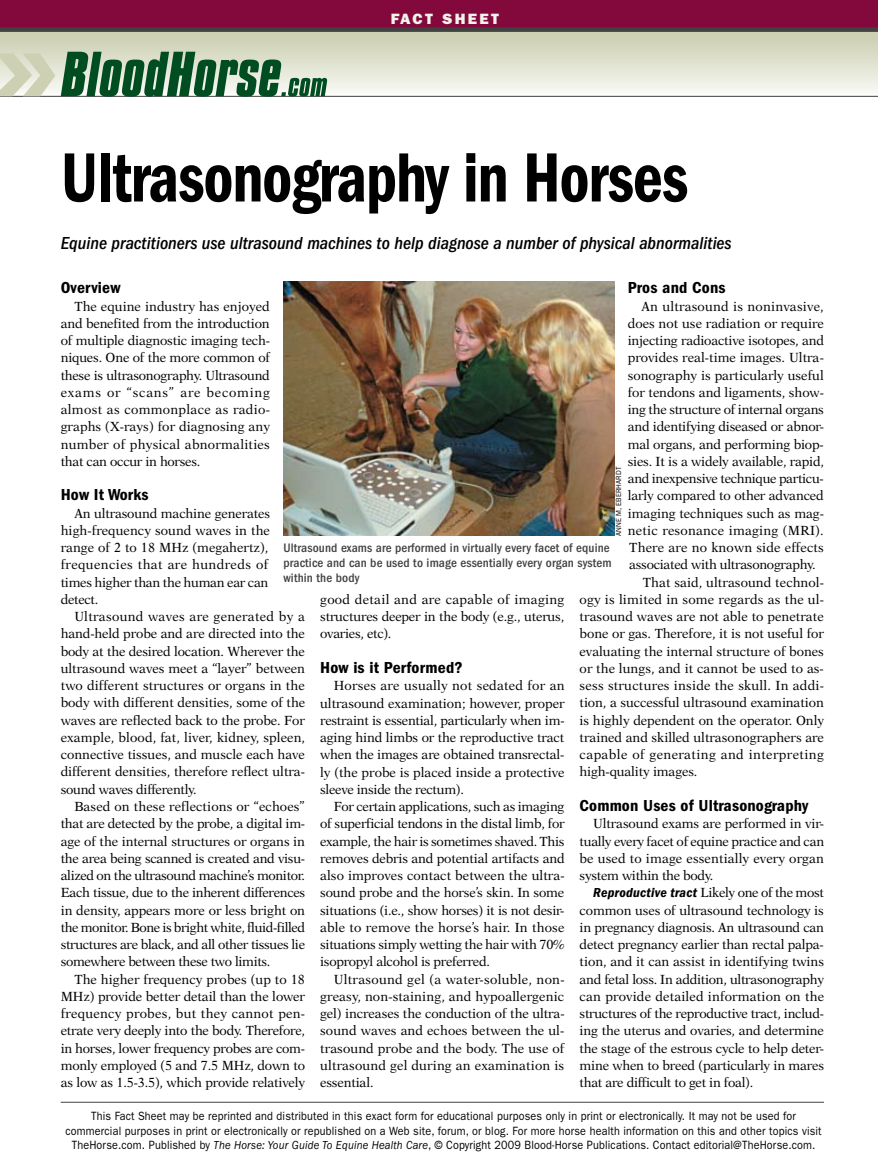
<style>
.page{position:relative;width:878px;height:1175px;background:#fff}
.page>*{position:absolute;margin:0;border:0;box-sizing:border-box;transform-origin:0 0}
.t1{font:72px "ITC Franklin Gothic Std Dm Cd";letter-spacing:-.015em;color:#000;scale:.9 1}
.t2{font:italic 500 condensed 18px "ITC Franklin Gothic Std";color:#000}
.t3{font:16.5px "ITC Franklin Gothic Std Dm Cd";letter-spacing:.01em;color:#000;scale:1.05 1}
.t4{font:15px "ITC Franklin Gothic Std Hvy";letter-spacing:.14em;color:#f2f3ea;scale:1.05 1}
.t5{font:13.35px/17.2px "New Aster LT Std";letter-spacing:-.005em;color:#000;text-align:justify;scale:.96 1}
.t6{font:13.35px "New Aster LT Std";letter-spacing:.015em;color:#000;scale:.96 1}
.t7{font:13.35px "New Aster LT Std";letter-spacing:.02em;color:#000;scale:.96 1}
.t8{font:13.35px "New Aster LT Std";letter-spacing:.03em;color:#000;scale:.96 1}
.t9{font:500 condensed 12.75px/15px "ITC Franklin Gothic Std";letter-spacing:.01em;color:#414142}
.t10{font:12px/14.4px "ITC Franklin Gothic Std";letter-spacing:.015em;color:#000;text-align:center;scale:.9 1}
.t11{font:7.5px "ITC Franklin Gothic Std";letter-spacing:.015em;color:#000;scale:.95 1}
.s1{font-family:"ITC Franklin Gothic Std Dm Cd It";font-size:13.5px}
.s2{font-style:italic}
</style>
<div class="page">
<div style="left:0;top:29px;width:878px;height:81px;background:linear-gradient(to bottom,#c8cbab,#fff)"></div>
<hr style="left:61px;top:1101px;width:763px;height:1px;background:#414142">
<div style="left:0;top:0;width:878px;height:30px;background:#83093d"></div>
<div style="left:0;top:27px;width:878px;height:5px;background:#414142"></div>
<hr style="left:0;top:96px;width:878px;height:1px;background:#414142">
<svg style="left:0;top:53px;width:55px;height:43px;background:#d8dac4"></svg>
<svg style="left:61px;top:52px;width:266px;height:45px;background:#638e70"></svg>
<img style="left:283px;top:281px;width:331px;height:254px">
<p class="t4" style="left:390px;top:10px;width:105px">FACT SHEET</p>
<h1 class="t1" style="left:61px;top:136px;width:698px">Ultrasonography in Horses</h1>
<h2 class="t2" style="left:61px;top:233px;width:672px">Equine practitioners use ultrasound machines to help diagnose a number of physical abnormalities</h2>
<p class="t3" style="left:61px;top:278px;width:58px">Overview</p>
<p class="t5" style="left:61px;top:297px;width:219px;text-indent:14px">The equine industry has enjoyed and benefited from the introduction of multiple diagnostic imaging tech&shy;niques. One of the more common of these is ultrasonography. Ultrasound exams or “scans” are becoming almost as commonplace as radio&shy;graphs (X-rays) for diagnosing any number of physical abnormalities that can occur in horses.</p>
<p class="t3" style="left:61px;top:485px;width:85px">How It Works</p>
<p class="t5" style="left:61px;top:504px;width:219px;text-align:left;text-indent:14px">An ultrasound machine generates high-frequency sound waves in the range of 2 to 18 MHz (megahertz), frequencies that are hundreds of times higher than the human ear can detect.</p>
<p class="t5" style="left:61px;top:608px;width:256px;text-indent:14px">Ultrasound waves are generated by a hand-held probe and are directed into the body at the desired location. Wherever the ultrasound waves meet a “layer” between two different structures or organs in the body with different densities, some of the waves are reflected back to the probe. For example, blood, fat, liver, kidney, spleen, connective tissues, and muscle each have different densities, therefore reflect ultra&shy;sound waves differently.</p>
<p class="t5" style="left:61px;top:797px;width:256px;text-indent:14px">Based on these reflections or “echoes” that are detected by the probe, a digital im&shy;age of the internal structures or organs in the area being scanned is created and visu&shy;alized on the ultrasound machine’s monitor.<br>Each tissue, due to the inherent differences in density, appears more or less bright on the monitor. Bone is bright white, fluid-filled structures are black, and all other tissues lie somewhere between these two limits.</p>
<p class="t5" style="left:61px;top:970px;width:256px;text-indent:14px">The higher frequency probes (up to 18<br>MHz) provide better detail than the lower frequency probes, but they cannot pen&shy;etrate very deeply into the body. Therefore, in horses, lower frequency probes are com&shy;monly employed (5 and 7.5 MHz, down to as low as 1.5-3.5), which provide relatively</p>
<p class="t3" style="left:627px;top:278px;width:95px">Pros and Cons</p>
<p class="t6" style="left:641px;top:298px;width:191px">An ultrasound is noninvasive,</p>
<p class="t5" style="left:627px;top:315px;width:206px">does not use radiation or require</p>
<p class="t5" style="left:627px;top:332px;width:206px">injecting radioactive isotopes, and</p>
<p class="t5" style="left:627px;top:349px;width:206px">provides real-time images. Ultra-</p>
<p class="t5" style="left:627px;top:366px;width:206px">sonography is particularly useful</p>
<p class="t5" style="left:627px;top:384px;width:206px">for tendons and ligaments, show-</p>
<p class="t5" style="left:627px;top:401px;width:206px">ing the structure of internal organs</p>
<p class="t5" style="left:627px;top:418px;width:206px">and identifying diseased or abnor-</p>
<p class="t5" style="left:627px;top:435px;width:206px">mal organs, and performing biop-</p>
<p class="t5" style="left:627px;top:453px;width:206px">sies. It is a widely available, rapid,</p>
<p class="t5" style="left:627px;top:470px;width:206px">and inexpensive technique particu-</p>
<p class="t5" style="left:627px;top:487px;width:206px">larly compared to other advanced</p>
<p class="t5" style="left:627px;top:504px;width:206px">imaging techniques such as mag-</p>
<p class="t7" style="left:627px;top:522px;width:206px">netic resonance imaging (MRI).</p>
<p class="t6" style="left:629px;top:540px;width:204px">There are no known side effects</p>
<p class="t5" style="left:629px;top:556px;width:196px">associated with ultrasonography.</p>
<p class="t5" style="left:643px;top:573px;width:190px">That said, ultrasound technol-</p>
<p class="t6" style="left:579px;top:591px;width:256px">ogy is limited in some regards as the ul-</p>
<p class="t5" style="left:579px;top:608px;width:256px">trasound waves are not able to penetrate</p>
<p class="t5" style="left:579px;top:625px;width:256px">bone or gas. Therefore, it is not useful for</p>
<p class="t5" style="left:579px;top:642px;width:256px">evaluating the internal structure of bones</p>
<p class="t5" style="left:579px;top:659px;width:256px">or the lungs, and it cannot be used to as-</p>
<p class="t7" style="left:579px;top:677px;width:256px">sess structures inside the skull. In addi-</p>
<p class="t5" style="left:579px;top:694px;width:256px">tion, a successful ultrasound examination</p>
<p class="t5" style="left:579px;top:711px;width:256px">is highly dependent on the operator. Only</p>
<p class="t5" style="left:579px;top:728px;width:256px">trained and skilled ultrasonographers are</p>
<p class="t8" style="left:579px;top:746px;width:256px">capable of generating and interpreting</p>
<p class="t5" style="left:579px;top:763px;width:124px">high-quality images.</p>
<p class="t3" style="left:579px;top:796px;width:219px">Common Uses of Ultrasonography</p>
<p class="t5" style="left:579px;top:815px;width:256px;text-indent:14px">Ultrasound exams are performed in vir&shy;tually every facet of equine practice and can be used to image essentially every organ system within the body.</p>
<p class="t5" style="left:579px;top:884px;width:256px;text-indent:14px"><span class="s1">Reproductive tract</span> Likely one of the most common uses of ultrasound technology is in pregnancy diagnosis. An ultrasound can detect pregnancy earlier than rectal palpa&shy;tion, and it can assist in identifying twins and fetal loss. In addition, ultrasonography can provide detailed information on the structures of the reproductive tract, includ&shy;ing the uterus and ovaries, and determine the stage of the estrous cycle to help deter&shy;mine when to breed (particularly in mares that are difficult to get in foal).</p>
<p class="t10" style="left:66px;top:1109px;width:841px">This Fact Sheet may be reprinted and distributed in this exact form for educational purposes only in print or electronically. It may not be used for commercial purposes in print or electronically or republished on a Web site, forum, or blog. For more horse health information on this and other topics visit<br>TheHorse.com. Published by <span class="s2">The Horse: Your Guide To Equine Health Care</span>, © Copyright 2009 Blood-Horse Publications. Contact editorial@TheHorse.com.</p>
<p class="t11" style="left:614px;top:536px;width:73px;rotate:-90deg">anne m, eberhardt</p>
<p class="t9" style="left:283px;top:540px;width:330px">Ultrasound exams are performed in virtually every facet of equine practice and can be used to image essentially every organ system within the body</p>
<p class="t5" style="left:320px;top:590px;width:256px">good detail and are capable of imaging structures deeper in the body (e.g., uterus, ovaries, etc).</p>
<p class="t3" style="left:320px;top:658px;width:137px">How is it Performed?</p>
<p class="t5" style="left:320px;top:677px;width:256px;text-indent:14px">Horses are usually not sedated for an ultrasound examination; however, proper restraint is essential, particularly when im&shy;aging hind limbs or the reproductive tract when the images are obtained transrectal&shy;ly (the probe is placed inside a protective sleeve inside the rectum).</p>
<p class="t5" style="left:320px;top:798px;width:256px;text-indent:14px">For certain applications, such as imaging of superficial tendons in the distal limb, for example, the hair is sometimes shaved. This removes debris and potential artifacts and also improves contact between the ultra&shy;sound probe and the horse’s skin. In some situations (i.e., show horses) it is not desir&shy;able to remove the horse’s hair. In those situations simply wetting the hair with 70% isopropyl alcohol is preferred.</p>
<p class="t5" style="left:320px;top:970px;width:256px;text-indent:14px">Ultrasound gel (a water-soluble, non&shy;greasy, non-staining, and hypoallergenic gel) increases the conduction of the ultra&shy;sound waves and echoes between the ul&shy;trasound probe and the body. The use of ultrasound gel during an examination is essential.</p>
</div>
